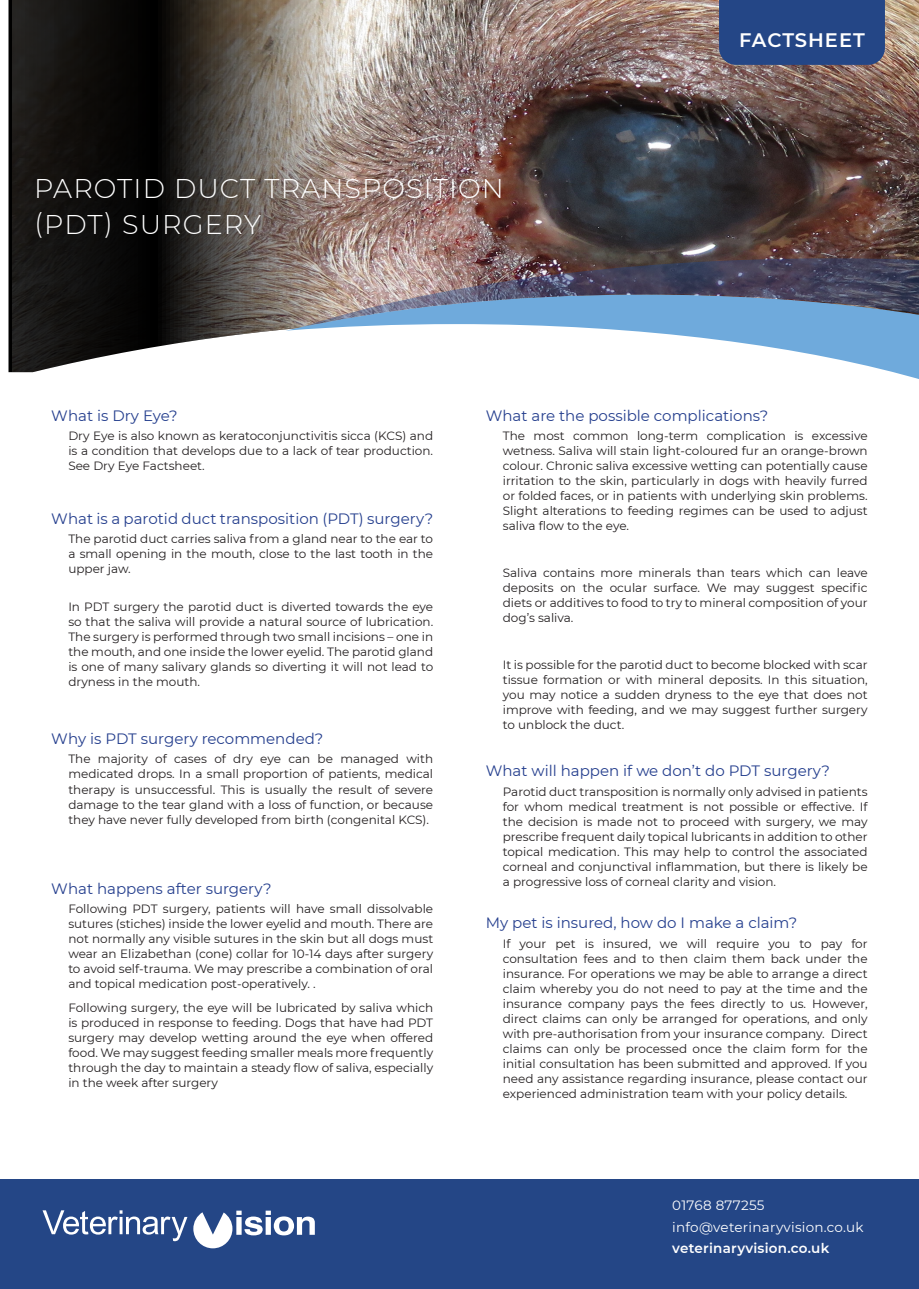
<style>
.page{position:relative;width:919px;height:1289px;background:#fff}
.page>*{position:absolute;margin:0;border:0;box-sizing:border-box;transform-origin:0 0}
.t1{font:300 27px "Montserrat";letter-spacing:.04em;color:#fff}
.t2{font:600 19.5px "Montserrat";letter-spacing:.045em;color:#fff}
.t3{font:15px "Montserrat";color:#253f8e}
.t4{font:13.5px "Montserrat";letter-spacing:.02em;color:#fff}
.t5{font:600 13.5px "Montserrat";letter-spacing:.02em;color:#fff}
.t6{font:12px/15px "Montserrat";color:#231f20;text-align:justify}
</style>
<div class="page">
<img style="left:13px;top:0;width:905px;height:372px">
<img style="left:300px;top:258px;width:618px;height:36px">
<svg style="left:285px;top:294px;width:633px;height:85px"></svg>
<div style="left:719px;top:0;width:165px;height:65px;background:#244686"></div>
<div style="left:0;top:1179px;width:918px;height:109px;background:#244686"></div>
<svg style="left:43px;top:1210px;width:144px;height:31px"></svg>
<svg style="left:193px;top:1210px;width:122px;height:38px"></svg>
<p class="t1" style="left:34px;top:170px;width:471px">PAROTID DUCT TRANSPOSITION</p>
<p class="t1" style="left:34px;top:206px;width:228px">(PDT) SURGERY</p>
<p class="t2" style="left:739px;top:26px;width:127px">FACTSHEET</p>
<p class="t3" style="left:51px;top:405px;width:128px">What is Dry Eye?</p>
<p class="t6" style="left:68px;top:428px;width:366px">Dry Eye is also known as keratoconjunctivitis sicca (KCS) and is a condition that develops due to a lack of tear production.<br>See Dry Eye Factsheet.</p>
<p class="t3" style="left:51px;top:508px;width:383px">What is a parotid duct transposition (PDT) surgery?</p>
<p class="t6" style="left:68px;top:530px;width:366px">The parotid duct carries saliva from a gland near to the ear to a small opening in the mouth, close to the last tooth in the upper jaw.</p>
<p class="t6" style="left:68px;top:599px;width:366px">In PDT surgery the parotid duct is diverted towards the eye so that the saliva will provide a natural source of lubrication.<br>The surgery is performed through two small incisions – one in the mouth, and one inside the lower eyelid. The parotid gland is one of many salivary glands so diverting it will not lead to dryness in the mouth.</p>
<p class="t3" style="left:51px;top:728px;width:273px">Why is PDT surgery recommended?</p>
<p class="t6" style="left:68px;top:751px;width:366px">The majority of cases of dry eye can be managed with medicated drops. In a small proportion of patients, medical therapy is unsuccessful. This is usually the result of severe damage to the tear gland with a loss of function, or because they have never fully developed from birth (congenital KCS).</p>
<p class="t3" style="left:51px;top:878px;width:222px">What happens after surgery?</p>
<p class="t6" style="left:68px;top:901px;width:366px">Following PDT surgery, patients will have small dissolvable sutures (stiches) inside the lower eyelid and mouth. There are not normally any visible sutures in the skin but all dogs must wear an Elizabethan (cone) collar for 10-14 days after surgery to avoid self-trauma. We may prescribe a combination of oral and topical medication post-operatively. .</p>
<p class="t6" style="left:68px;top:999px;width:366px">Following surgery, the eye will be lubricated by saliva which is produced in response to feeding. Dogs that have had PDT surgery may develop wetting around the eye when offered food. We may suggest feeding smaller meals more frequently through the day to maintain a steady flow of saliva, especially in the week after surgery</p>
<p class="t3" style="left:485px;top:405px;width:284px">What are the possible complications?</p>
<p class="t6" style="left:503px;top:428px;width:366px">The most common long-term complication is excessive wetness. Saliva will stain light-coloured fur an orange-brown colour. Chronic saliva excessive wetting can potentially cause irritation to the skin, particularly in dogs with heavily furred or folded faces, or in patients with underlying skin problems.<br>Slight alterations to feeding regimes can be used to adjust saliva flow to the eye.</p>
<p class="t6" style="left:503px;top:565px;width:366px">Saliva contains more minerals than tears which can leave deposits on the ocular surface. We may suggest specific diets or additives to food to try to mineral composition of your dog’s saliva.</p>
<p class="t6" style="left:503px;top:657px;width:366px">It is possible for the parotid duct to become blocked with scar tissue formation or with mineral deposits. In this situation, you may notice a sudden dryness to the eye that does not improve with feeding, and we may suggest further surgery to unblock the duct.</p>
<p class="t3" style="left:485px;top:760px;width:346px">What will happen if we don’t do PDT surgery?</p>
<p class="t6" style="left:503px;top:783px;width:366px">Parotid duct transposition is normally only advised in patients for whom medical treatment is not possible or effective. If the decision is made not to proceed with surgery, we may prescribe frequent daily topical lubricants in addition to other topical medication. This may help to control the associated corneal and conjunctival inflammation, but there is likely be a progressive loss of corneal clarity and vision.</p>
<p class="t3" style="left:485px;top:912px;width:313px">My pet is insured, how do I make a claim?</p>
<p class="t6" style="left:503px;top:935px;width:366px">If your pet is insured, we will require you to pay for consultation fees and to then claim them back under the insurance. For operations we may be able to arrange a direct claim whereby you do not need to pay at the time and the insurance company pays the fees directly to us. However, direct claims can only be arranged for operations, and only with pre-authorisation from your insurance company. Direct claims can only be processed once the claim form for the initial consultation has been submitted and approved. If you need any assistance regarding insurance, please contact our experienced administration team with your policy details.</p>
<p class="t4" style="left:672px;top:1195px;width:94px">01768 877255</p>
<p class="t4" style="left:672px;top:1217px;width:193px">info@veterinaryvision.co.uk</p>
<p class="t5" style="left:672px;top:1238px;width:158px">veterinaryvision.co.uk</p>
</div>
